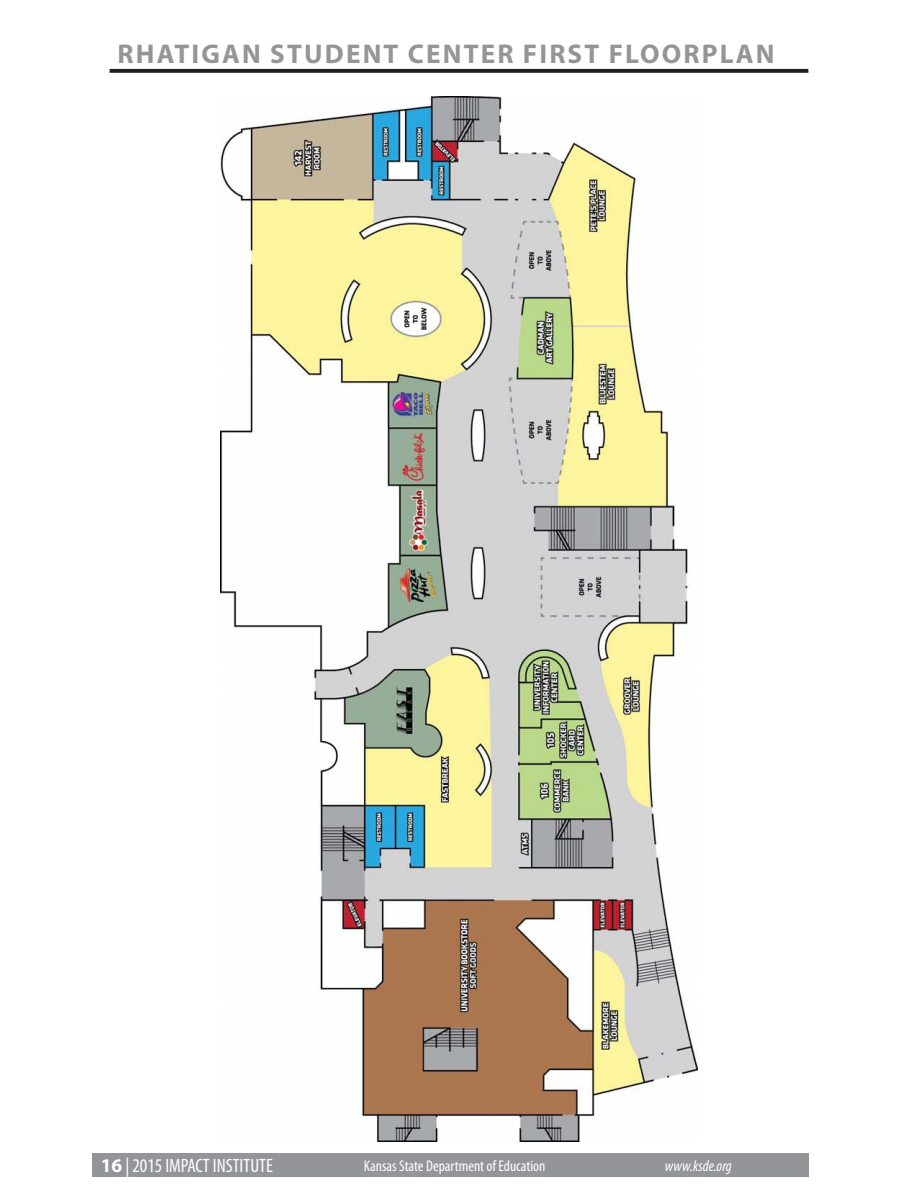
<style>
.page{position:relative;width:918px;height:1188px;background:#fff}
.page>*{position:absolute;margin:0;border:0;box-sizing:border-box;transform-origin:0 0}
.t1{font:700 27.15px "Myriad Pro";letter-spacing:.08em;color:#939598}
.t2{font:condensed 19.35px "Myriad Pro";color:#fff}
.t3{font:condensed 15.6px "Myriad Pro";color:#fff}
.t4{font:italic condensed 15.6px "Myriad Pro";color:#fff}
.s1{font-weight:700;font-stretch:normal}
</style>
<div class="page">
<div style="left:92px;top:1153px;width:716px;height:24px;background:#939598"></div>
<svg style="left:110px;top:69px;width:698px;height:4px;background:#2e2a2b"></svg>
<img style="left:220px;top:96px;width:478px;height:1046px">
<p class="t1" style="left:118px;top:38px;width:659px">RHATIGAN STUDENT CENTER FIRST FLOORPLAN</p>
<p class="t2" style="left:101px;top:1154px;width:174px"><span class="s1">16</span> | 2015 IMPACT INSTITUTE</p>
<p class="t3" style="left:364px;top:1156px;width:183px">Kansas State Department of Education</p>
<p class="t4" style="left:665px;top:1160px;width:69px">www.ksde.org</p>
</div>
